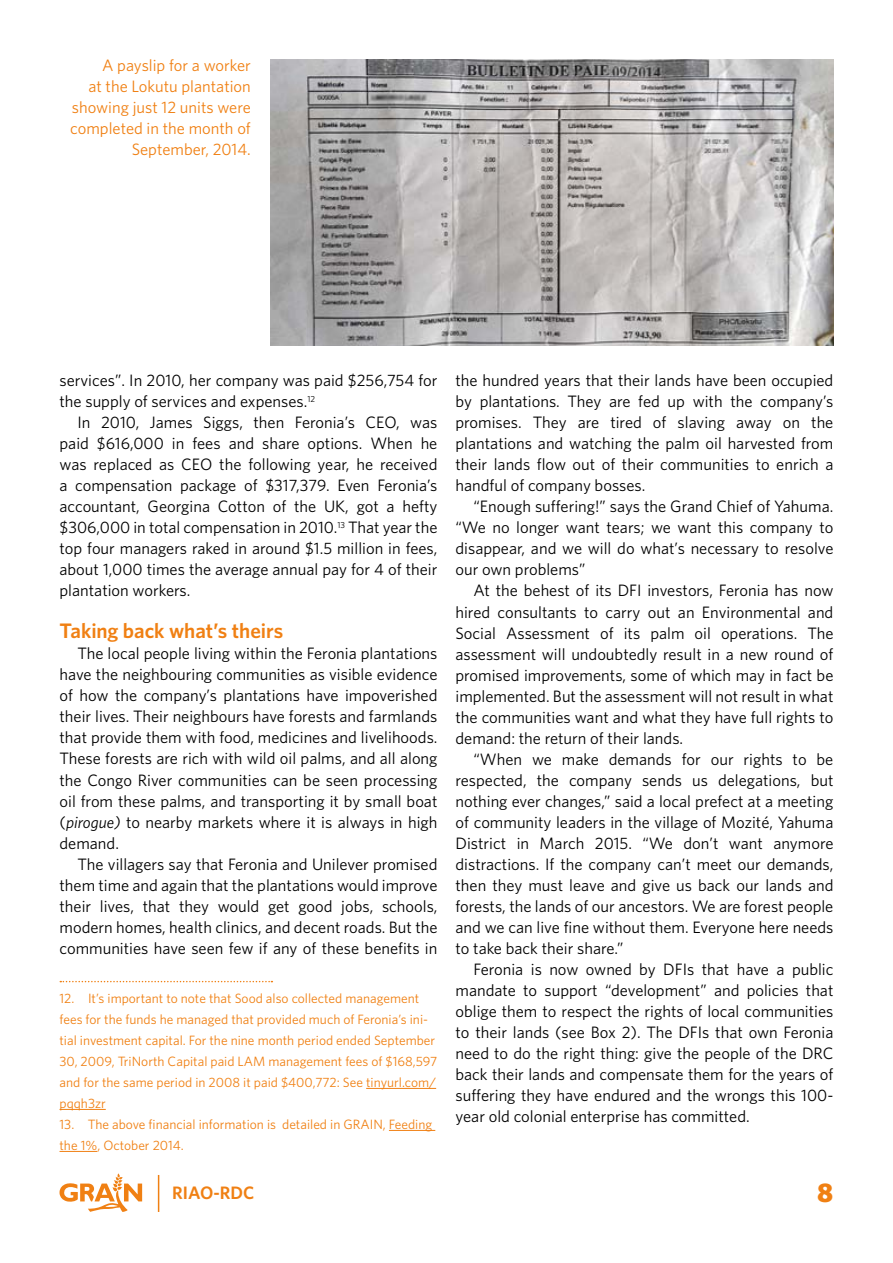
<style>
.page{position:relative;width:893px;height:1263px;background:#fff}
.page>*{position:absolute;margin:0;border:0;box-sizing:border-box;transform-origin:0 0}
.t1{font:900 27px "Whitney";color:#f08013}
.t2{font:600 21px "Whitney";letter-spacing:-.005em;color:#f08013}
.t3{font:600 18px "Whitney";color:#f08013}
.t4{font:16.5px/21px "Whitney";color:#000;text-align:justify}
.t5{font:16.5px/21px "Whitney";color:#f08013;text-align:right}
.t6{font:13.5px/21px "Whitney";color:#f08013}
.s1{font-style:italic}
</style>
<div class="page">
<svg style="left:60px;top:1173px;width:82px;height:39px"></svg>
<hr style="left:158px;top:1175px;width:1px;height:37px;background:#f08013">
<svg style="left:60px;top:981px;width:212px;height:1px"></svg>
<hr style="left:366px;top:1088px;width:70px;height:1px;background:#f08013">
<hr style="left:60px;top:1109px;width:46px;height:1px;background:#f08013">
<hr style="left:389px;top:1130px;width:46px;height:1px;background:#f08013">
<hr style="left:60px;top:1151px;width:37px;height:1px;background:#f08013">
<img style="left:271px;top:60px;width:562px;height:285px">
<p class="t5" style="left:70px;top:55px;width:182px">A payslip for a worker<br>at the Lokutu plantation showing just 12 units were completed in the month of<br>September, 2014.</p>
<p class="t4" style="left:60px;top:370px;width:379px">services”. In 2010, her company was paid $256,754 for the supply of services and expenses.<sup>12</sup></p>
<p class="t4" style="left:60px;top:412px;width:379px;text-indent:18px">In 2010, James Siggs, then Feronia’s CEO, was paid $616,000 in fees and share options. When he was replaced as CEO the following year, he received a compensation package of $317,379. Even Feronia’s accountant, Georgina Cotton of the UK, got a hefty $306,000 in total compensation in 2010.<sup>13</sup> That year the top four managers raked in around $1.5 million in fees, about 1,000 times the average annual pay for 4 of their plantation workers.</p>
<p class="t2" style="left:60px;top:618px;width:225px">Taking back what’s theirs</p>
<p class="t4" style="left:60px;top:643px;width:379px;text-indent:18px">The local people living within the Feronia plantations have the neighbouring communities as visible evidence of how the company’s plantations have impoverished their lives. Their neighbours have forests and farmlands that provide them with food, medicines and livelihoods.<br>These forests are rich with wild oil palms, and all along the Congo River communities can be seen processing oil from these palms, and transporting it by small boat (<span class="s1">pirogue)</span> to nearby markets where it is always in high demand.</p>
<p class="t4" style="left:60px;top:853px;width:379px;text-indent:18px">The villagers say that Feronia and Unilever promised them time and again that the plantations would improve their lives, that they would get good jobs, schools, modern homes, health clinics, and decent roads. But the communities have seen few if any of these benefits in</p>
<p class="t6" style="left:60px;top:987px;width:379px">12. It’s important to note that Sood also collected management fees for the funds he managed that provided much of Feronia’s ini&shy;tial investment capital. For the nine month period ended September 30, 2009, TriNorth Capital paid LAM management fees of $168,597 and for the same period in 2008 it paid $400,772: See tinyurl.com/ pqqh3zr</p>
<p class="t6" style="left:60px;top:1113px;width:374px">13. The above financial information is detailed in GRAIN, Feeding the 1%, October 2014.</p>
<p class="t4" style="left:455px;top:370px;width:379px">the hundred years that their lands have been occupied by plantations. They are fed up with the company’s promises. They are tired of slaving away on the plantations and watching the palm oil harvested from their lands flow out of their communities to enrich a handful of company bosses.</p>
<p class="t4" style="left:455px;top:496px;width:379px;text-indent:18px">“Enough suffering!” says the Grand Chief of Yahuma. “We no longer want tears; we want this company to disappear, and we will do what’s necessary to resolve our own problems”</p>
<p class="t4" style="left:455px;top:580px;width:379px;text-indent:18px">At the behest of its DFI investors, Feronia has now hired consultants to carry out an Environmental and Social Assessment of its palm oil operations. The assessment will undoubtedly result in a new round of promised improvements, some of which may in fact be implemented. But the assessment will not result in what the communities want and what they have full rights to demand: the return of their lands.</p>
<p class="t4" style="left:455px;top:748px;width:379px;text-indent:18px">“When we make demands for our rights to be respected, the company sends us delegations, but nothing ever changes,” said a local prefect at a meeting of community leaders in the village of Mozité, Yahuma District in March 2015. “We don’t want anymore distractions. If the company can’t meet our demands, then they must leave and give us back our lands and forests, the lands of our ancestors. We are forest people and we can live fine without them. Everyone here needs to take back their share.”</p>
<p class="t4" style="left:455px;top:958px;width:379px;text-indent:18px">Feronia is now owned by DFIs that have a public mandate to support “development” and policies that oblige them to respect the rights of local communities to their lands (see Box 2). The DFIs that own Feronia need to do the right thing: give the people of the DRC back their lands and compensate them for the years of suffering they have endured and the wrongs this 100- year old colonial enterprise has committed.</p>
<p class="t3" style="left:172px;top:1182px;width:84px">RIAO-RDC</p>
<h1 class="t1" style="left:817px;top:1176px;width:18px">8</h1>
</div>
